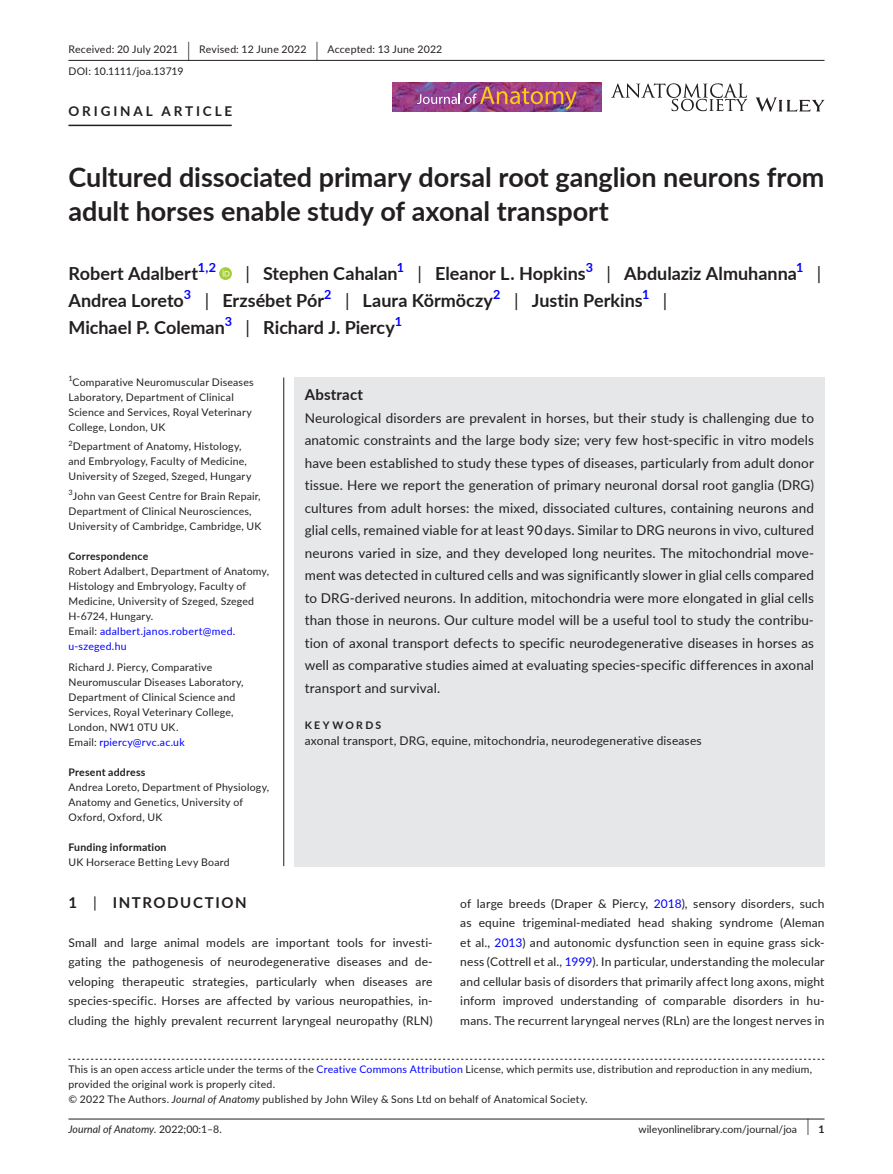
<style>
.page{position:relative;width:893px;height:1174px;background:#fff}
.page>*{position:absolute;margin:0;border:0;box-sizing:border-box;transform-origin:0 0}
.t1{font:700 27px/34.5px "Lato";color:#231f20}
.t2{font:700 18px "Lato";color:#231f20}
.t3{font:18px "Lato";color:#231f20}
.t4{font:700 15px "Lato";letter-spacing:.1em;color:#231f20}
.t5{font:700 15px "Lato";letter-spacing:.015em;color:#231f20}
.t6{font:13.5px/22.5px "Lato";letter-spacing:.01em;color:#231f20;text-align:justify}
.t7{font:700 13.5px "Lato";letter-spacing:.215em;color:#231f20}
.t8{font:700 12.6px "Lato";color:#00f}
.t9{font:12px/19.5px "Lato";letter-spacing:.015em;color:#231f20;text-align:justify}
.t10{font:10.5px/15px "Lato";letter-spacing:.02em;color:#231f20}
.t11{font:700 10.5px "Lato";letter-spacing:.02em;color:#231f20}
.t12{font:10.5px "Lato";color:#231f20}
.t13{font:italic 10.5px "Lato";color:#231f20}
.t14{font:700 10.5px "Lato";letter-spacing:.22em;color:#231f20}
.t15{font:7.35px "Lato";color:#231f20}
.s1{font-size:19.65px}
.s2{font-weight:400}
.s3{color:#00f}
.s4{font-style:italic}
.s5{font-style:normal}
.s6{font-size:17.4px}
.s7{font-weight:700}
</style>
<div class="page">
<hr style="left:68px;top:1118px;width:756px;height:1px;background:#231f20">
<svg style="left:756px;top:97px;width:68px;height:15px"></svg>
<img style="left:393px;top:82px;width:208px;height:30px">
<img style="left:417px;top:87px;width:160px;height:23px">
<img style="left:611px;top:83px;width:137px;height:29px">
<hr style="left:68px;top:60px;width:756px;height:1px;background:#231f20">
<hr style="left:68px;top:125px;width:164px;height:1px;background:#231f20">
<svg style="left:219px;top:267px;width:13px;height:13px"></svg>
<svg style="left:223px;top:269px;width:6px;height:7px"></svg>
<svg style="left:68px;top:1058px;width:756px;height:1px"></svg>
<hr style="left:283px;top:377px;width:1px;height:489px;background:#231f20">
<div style="left:294px;top:377px;width:530px;height:378px;background:#e6e7e9"></div>
<div style="left:294px;top:755px;width:530px;height:111px;background:#e6e7e9"></div>
<p class="t10" style="left:68px;top:38px;width:375px;line-height:21.8px">Received: 20 July 2021 <span class="s1">|</span> Revised: 12 June 2022 <span class="s1">|</span> Accepted: 13 June 2022<br>DOI: 10.1111/joa.13719</p>
<p class="t7" style="left:68px;top:101px;width:165px">ORIGINAL ARTICLE</p>
<h1 class="t1" style="left:68px;top:159px;width:757px">Cultured dissociated primary dorsal root ganglion neurons from adult horses enable study of axonal transport</h1>
<h2 class="t2" style="left:68px;top:260px;width:131px">Robert Adalbert</h2>
<p class="t8" style="left:198px;top:258px;width:20px">1,2</p>
<h2 class="t2" style="left:245px;top:260px;width:154px"><span class="s2">|</span> Stephen Cahalan</h2>
<p class="t8" style="left:397px;top:258px;width:9px">1</p>
<h2 class="t2" style="left:418px;top:260px;width:170px"><span class="s2">|</span> Eleanor L. Hopkins</h2>
<p class="t8" style="left:586px;top:258px;width:9px">3</p>
<h2 class="t2" style="left:607px;top:260px;width:192px"><span class="s2">|</span> Abdulaziz Almuhanna</h2>
<p class="t8" style="left:796px;top:258px;width:9px">1</p>
<h2 class="t3" style="left:817px;top:260px;width:6px">|</h2>
<h2 class="t2" style="left:68px;top:287px;width:117px">Andrea Loreto</h2>
<p class="t8" style="left:184px;top:285px;width:9px">3</p>
<h2 class="t2" style="left:205px;top:287px;width:121px"><span class="s2">|</span> Erzsébet Pór</h2>
<p class="t8" style="left:324px;top:285px;width:9px">2</p>
<h2 class="t2" style="left:345px;top:287px;width:150px"><span class="s2">|</span> Laura Körmöczy</h2>
<p class="t8" style="left:493px;top:285px;width:9px">2</p>
<h2 class="t2" style="left:514px;top:287px;width:130px"><span class="s2">|</span> Justin Perkins</h2>
<p class="t8" style="left:642px;top:285px;width:9px">1</p>
<h2 class="t3" style="left:663px;top:287px;width:6px">|</h2>
<h2 class="t2" style="left:68px;top:314px;width:158px">Michael P. Coleman</h2>
<p class="t8" style="left:225px;top:312px;width:9px">3</p>
<h2 class="t2" style="left:246px;top:314px;width:151px"><span class="s2">|</span> Richard J. Piercy</h2>
<p class="t8" style="left:395px;top:312px;width:9px">1</p>
<p class="t15" style="left:68px;top:373px;width:6px">1</p>
<p class="t10" style="left:68px;top:374px;width:187px;text-indent:4px">Comparative Neuromuscular Diseases Laboratory, Department of Clinical Science and Services, Royal Veterinary College, London, UK</p>
<p class="t10" style="left:68px;top:439px;width:184px"><sup>2</sup>Department of Anatomy, Histology, and Embryology, Faculty of Medicine,<br>University of Szeged, Szeged, Hungary</p>
<p class="t10" style="left:68px;top:488px;width:194px"><sup>3</sup>John van Geest Centre for Brain Repair,<br>Department of Clinical Neurosciences,<br>University of Cambridge, Cambridge, UK</p>
<p class="t11" style="left:68px;top:548px;width:81px">Correspondence</p>
<p class="t10" style="left:68px;top:563px;width:202px">Robert Adalbert, Department of Anatomy,<br>Histology and Embryology, Faculty of<br>Medicine, University of Szeged, Szeged<br>H-6724, Hungary.<br>Email: <span class="s3">adalbert.janos.robert@med. u-szeged.hu</span></p>
<p class="t10" style="left:68px;top:659px;width:177px">Richard J. Piercy, Comparative<br>Neuromuscular Diseases Laboratory,<br>Department of Clinical Science and<br>Services, Royal Veterinary College,<br>London, NW1 0TU UK.<br>Email: <span class="s3">rpiercy@rvc.ac.uk</span></p>
<p class="t11" style="left:68px;top:764px;width:78px">Present address</p>
<p class="t10" style="left:68px;top:779px;width:202px">Andrea Loreto, Department of Physiology,<br>Anatomy and Genetics, University of<br>Oxford, Oxford, UK</p>
<p class="t11" style="left:68px;top:839px;width:100px">Funding information</p>
<p class="t10" style="left:68px;top:854px;width:163px">UK Horserace Betting Levy Board</p>
<h3 class="t5" style="left:305px;top:383px;width:60px">Abstract</h3>
<p class="t6" style="left:305px;top:406px;width:511px">Neurological disorders are prevalent in horses, but their study is challenging due to anatomic constraints and the large body size; very few host-specific in vitro models have been established to study these types of diseases, particularly from adult donor tissue. Here we report the generation of primary neuronal dorsal root ganglia (DRG) cultures from adult horses: the mixed, dissociated cultures, containing neurons and glial cells, remained viable for at least 90 days. Similar to DRG neurons in vivo, cultured neurons varied in size, and they developed long neurites. The mitochondrial move&shy;ment was detected in cultured cells and was significantly slower in glial cells compared to DRG-derived neurons. In addition, mitochondria were more elongated in glial cells than those in neurons. Our culture model will be a useful tool to study the contribu&shy;tion of axonal transport defects to specific neurodegenerative diseases in horses as well as comparative studies aimed at evaluating species-specific differences in axonal transport and survival.</p>
<p class="t14" style="left:305px;top:717px;width:78px">KEYWORDS</p>
<p class="t9" style="left:305px;top:730px;width:398px">axonal transport, DRG, equine, mitochondria, neurodegenerative diseases</p>
<h3 class="t4" style="left:68px;top:891px;width:180px">1 <span class="s2">|</span> INTRODUCTION</h3>
<p class="t9" style="left:68px;top:932px;width:366px">Small and large animal models are important tools for investi&shy;gating the pathogenesis of neurodegenerative diseases and de&shy;veloping therapeutic strategies, particularly when diseases are species-specific. Horses are affected by various neuropathies, in&shy;cluding the highly prevalent recurrent laryngeal neuropathy (RLN)</p>
<p class="t9" style="left:460px;top:893px;width:366px">of large breeds (Draper &amp; Piercy, <span class="s3">2018</span>), sensory disorders, such as equine trigeminal-mediated head shaking syndrome (Aleman et al., <span class="s3">2013</span>) and autonomic dysfunction seen in equine grass sick&shy;ness (Cottrell et al., <span class="s3">1999</span>). In particular, understanding the molecular and cellular basis of disorders that primarily affect long axons, might inform improved understanding of comparable disorders in hu&shy;mans. The recurrent laryngeal nerves (RLn) are the longest nerves in</p>
<p class="t10" style="left:68px;top:1061px;width:745px">This is an open access article under the terms of the <span class="s3">Creative Commons Attribution</span> License, which permits use, distribution and reproduction in any medium, provided the original work is properly cited.<br>© 2022 The Authors. <span class="s4">Journal of Anatomy</span> published by John Wiley &amp; Sons Ltd on behalf of Anatomical Society.</p>
<p class="t13" style="left:68px;top:1121px;width:155px">Journal of Anatomy. <span class="s5">2022;00:1–8.</span></p>
<p class="t12" style="left:638px;top:1121px;width:187px">wileyonlinelibrary.com/journal/joa <span class="s6">|</span> <span class="s7">1</span></p>
</div>
